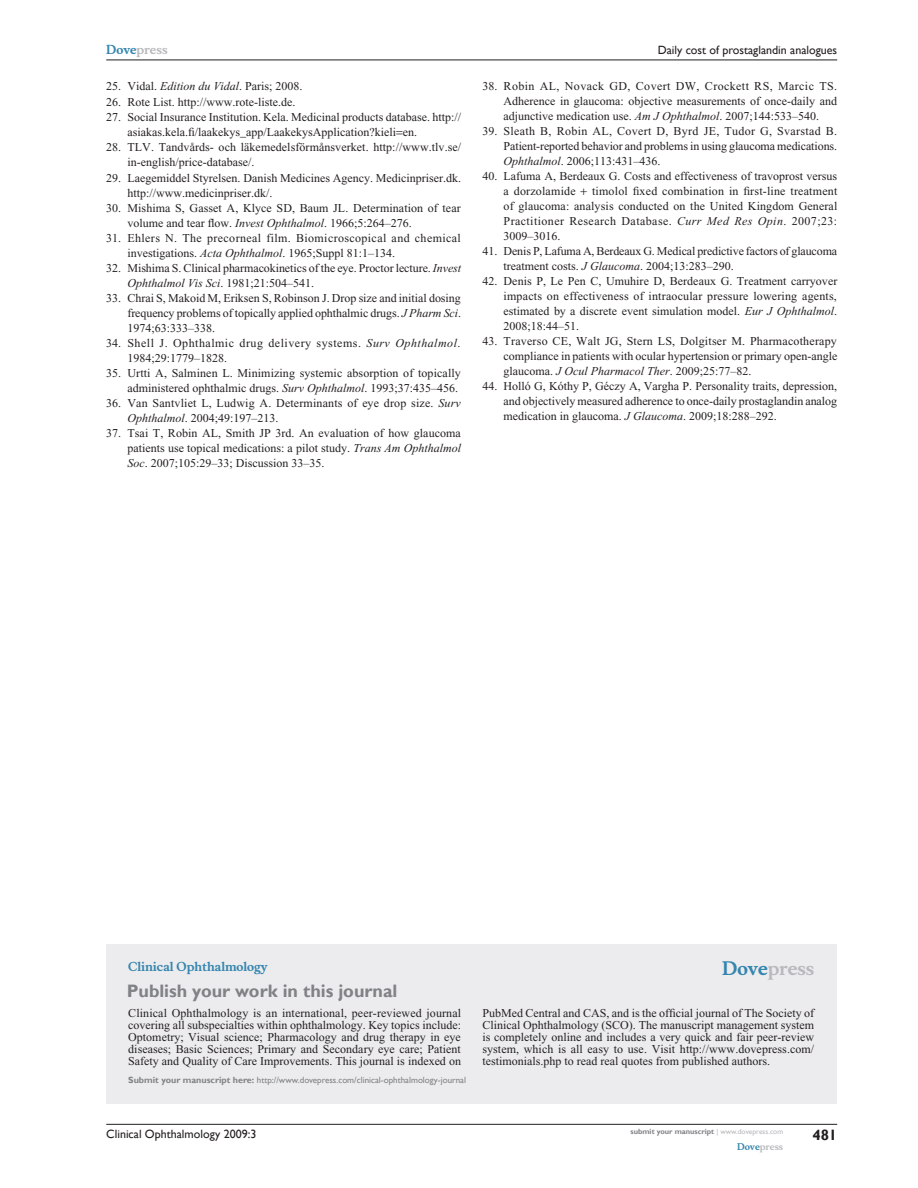
<style>
.page{position:relative;width:918px;height:1188px;background:#fff}
.page>*{position:absolute;margin:0;border:0;box-sizing:border-box;transform-origin:0 0}
.t1{font:700 18px "Gill Sans";color:#808285}
.t2{font:700 18px "Musee";color:#b8b9bc}
.t3{font:700 15px "Gill Sans";color:#231f20}
.t4{font:12px/15px "Times New Roman";color:#231f20;text-align:justify}
.t5{font:12px/15px "Times New Roman";letter-spacing:.03em;color:#231f20}
.t6{font:12px/15px "Times New Roman";letter-spacing:.04em;color:#231f20}
.t7{font:12px "Gill Sans";color:#231f20}
.t8{font:700 12px "Musee";color:#3485ae}
.t9{font:700 12px "Musee";color:#b8b9bc}
.t10{font:9px "Gill Sans";color:#808285}
.t11{font:700 9px "Musee";color:#b8b9bc}
.t12{font:700 7.5px "Gill Sans";color:#808285}
.s1{color:#3485ae}
.s2{font-style:italic}
.s3{font-weight:700}
.s4{font-weight:400;color:#b8b9bc}
</style>
<div class="page">
<div style="left:106px;top:944px;width:731px;height:159px;background:#ececee"></div>
<hr style="left:106px;top:1124px;width:731px;height:1px;background:#231f20">
<hr style="left:106px;top:60px;width:731px;height:1px;background:#231f20">
<p class="t9" style="left:106px;top:43px;width:63px"><span class="s1">Dove</span>press</p>
<p class="t7" style="left:658px;top:43px;width:181px">Daily cost of prostaglandin analogues</p>
<p class="t4" style="left:106px;top:79px;width:198px">25. Vidal. <span class="s2">Edition du Vidal</span>. Paris; 2008.</p>
<p class="t4" style="left:106px;top:94px;width:191px">26. Rote List. http://www.rote-liste.de.</p>
<p class="t4" style="left:128px;top:109px;width:335px;text-indent:-21px">27. Social Insurance Institution. Kela. Medicinal products database. http:// asiakas.kela.fi/laakekys_app/LaakekysApplication?kieli en.</p>
<p class="t4" style="left:128px;top:140px;width:335px;text-indent:-21px">28. TLV. Tandvårds- och läkemedelsförmånsverket. http://www.tlv.se/ in-english/price-database/.</p>
<p class="t4" style="left:128px;top:170px;width:335px;text-indent:-21px">29. Laegemiddel Styrelsen. Danish Medicines Agency. Medicinpriser.dk. http://www.medicinpriser.dk/.</p>
<p class="t4" style="left:128px;top:200px;width:335px;text-indent:-21px">30. Mishima S, Gasset A, Klyce SD, Baum JL. Determination of tear volume and tear flow. <span class="s2">Invest Ophthalmol</span>. 1966;5:264–276.</p>
<p class="t5" style="left:128px;top:230px;width:335px;text-indent:-21px">31. Ehlers N. The precorneal film. Biomicroscopical and chemical investigations. <span class="s2">Acta Ophthalmol</span>. 1965;Suppl 81:1–134.</p>
<p class="t4" style="left:128px;top:260px;width:335px;text-indent:-21px">32. Mishima S. Clinical pharmacokinetics of the eye. Proctor lecture. <span class="s2">Invest<br>Ophthalmol Vis Sci</span>. 1981;21:504–541.</p>
<p class="t4" style="left:128px;top:290px;width:335px;text-indent:-21px">33. Chrai S, Makoid M, Eriksen S, Robinson J. Drop size and initial dosing frequency problems of topically applied ophthalmic drugs. <span class="s2">J Pharm Sci</span>.<br>1974;63:333–338.</p>
<p class="t6" style="left:128px;top:335px;width:335px;text-indent:-21px">34. Shell J. Ophthalmic drug delivery systems. <span class="s2">Surv Ophthalmol</span>.<br>1984;29:1779–1828.</p>
<p class="t4" style="left:106px;top:365px;width:356px;text-align:right">35. Urtti A, Salminen L. Minimizing systemic absorption of topically administered ophthalmic drugs. <span class="s2">Surv Ophthalmol</span>. 1993;37:435–456.</p>
<p class="t4" style="left:128px;top:395px;width:335px;text-indent:-21px">36. Van Santvliet L, Ludwig A. Determinants of eye drop size. <span class="s2">Surv<br>Ophthalmol</span>. 2004;49:197–213.</p>
<p class="t4" style="left:128px;top:425px;width:335px;text-indent:-21px">37. Tsai T, Robin AL, Smith JP 3rd. An evaluation of how glaucoma patients use topical medications: a pilot study. <span class="s2">Trans Am Ophthalmol Soc</span>. 2007;105:29–33; Discussion 33–35.</p>
<p class="t4" style="left:504px;top:79px;width:335px;text-indent:-21px">38. Robin AL, Novack GD, Covert DW, Crockett RS, Marcic TS.<br>Adherence in glaucoma: objective measurements of once-daily and adjunctive medication use. <span class="s2">Am J Ophthalmol</span>. 2007;144:533–540.</p>
<p class="t4" style="left:504px;top:124px;width:335px;text-indent:-21px">39. Sleath B, Robin AL, Covert D, Byrd JE, Tudor G, Svarstad B.<br>Patient-reported behavior and problems in using glaucoma medications.<br><span class="s2">Ophthalmol</span>. 2006;113:431–436.</p>
<p class="t4" style="left:504px;top:169px;width:335px;text-indent:-21px">40. Lafuma A, Berdeaux G. Costs and effectiveness of travoprost versus a dorzolamide</p>
<p class="t4" style="left:504px;top:184px;width:335px;text-indent:88px">timolol fixed combination in first-line treatment of glaucoma: analysis conducted on the United Kingdom General Practitioner Research Database. <span class="s2">Curr Med Res Opin</span>. 2007;23:<br>3009–3016.</p>
<p class="t4" style="left:504px;top:244px;width:335px;text-indent:-21px">41. Denis P, Lafuma A, Berdeaux G. Medical predictive factors of glaucoma treatment costs. <span class="s2">J Glaucoma</span>. 2004;13:283–290.</p>
<p class="t4" style="left:504px;top:274px;width:335px;text-indent:-21px">42. Denis P, Le Pen C, Umuhire D, Berdeaux G. Treatment carryover impacts on effectiveness of intraocular pressure lowering agents, estimated by a discrete event simulation model. <span class="s2">Eur J Ophthalmol</span>.<br>2008;18:44–51.</p>
<p class="t4" style="left:504px;top:334px;width:335px;text-indent:-21px">43. Traverso CE, Walt JG, Stern LS, Dolgitser M. Pharmacotherapy compliance in patients with ocular hypertension or primary open-angle glaucoma. <span class="s2">J Ocul Pharmacol Ther</span>. 2009;25:77–82.</p>
<p class="t4" style="left:504px;top:379px;width:335px;text-indent:-21px">44. Holló G, Kóthy P, Géczy A, Vargha P. Personality traits, depression, and objectively measured adherence to once-daily prostaglandin analog medication in glaucoma. <span class="s2">J Glaucoma</span>. 2009;18:288–292.</p>
<p class="t8" style="left:128px;top:959px;width:141px">Clinical Ophthalmology</p>
<h1 class="t1" style="left:127px;top:980px;width:272px">Publish your work in this journal</h1>
<h1 class="t2" style="left:722px;top:958px;width:94px"><span class="s1">Dove</span>press</h1>
<p class="t4" style="left:128px;top:1007px;width:334px;line-height:12px">Clinical Ophthalmology is an international, peer-reviewed journal covering all subspecialties within ophthalmology. Key topics include:<br>Optometry; Visual science; Pharmacology and drug therapy in eye diseases; Basic Sciences; Primary and Secondary eye care; Patient Safety and Quality of Care Improvements. This journal is indexed on</p>
<p class="t4" style="left:482px;top:1007px;width:333px;line-height:12px">PubMed Central and CAS, and is the official journal of The Society of Clinical Ophthalmology (SCO). The manuscript management system is completely online and includes a very quick and fair peer-review system, which is all easy to use. Visit http://www.dovepress.com/ testimonials.php to read real quotes from published authors.</p>
<p class="t10" style="left:128px;top:1075px;width:339px"><span class="s3">Submit your manuscript here:</span> http://www.dovepress.com/clinical-ophthalmology-journal</p>
<p class="t7" style="left:106px;top:1127px;width:152px">Clinical Ophthalmology 2009:3</p>
<p class="t12" style="left:631px;top:1127px;width:154px">submit your manuscript <span class="s4">| www.dovepress.com</span></p>
<p class="t11" style="left:737px;top:1141px;width:48px"><span class="s1">Dove</span>press</p>
<p class="t3" style="left:812px;top:1126px;width:26px">481</p>
</div>
